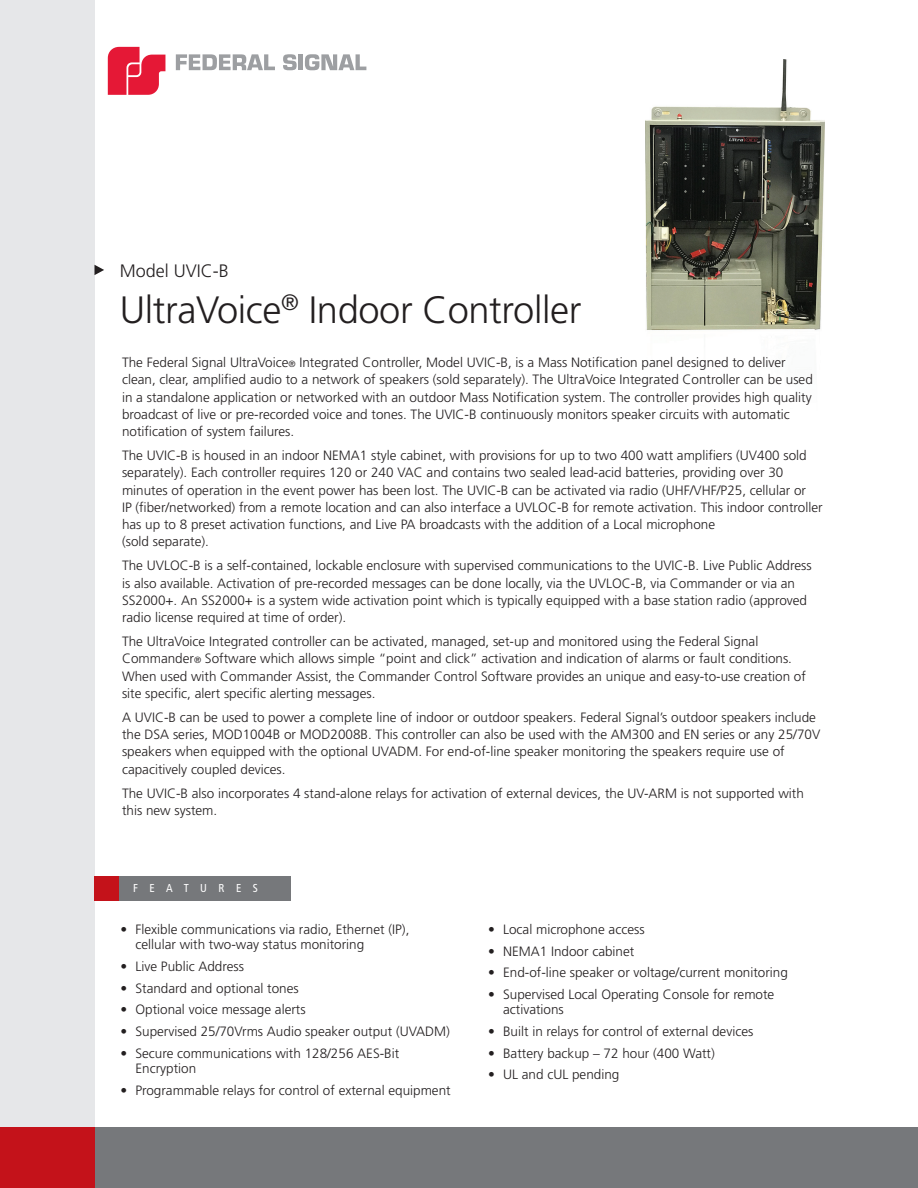
<style>
.page{position:relative;width:918px;height:1188px;background:#fff}
.page>*{position:absolute;margin:0;border:0;box-sizing:border-box;transform-origin:0 0}
.t1{font:300 38.1px "Frutiger LT Std";letter-spacing:-.01em;color:#231f20}
.t2{font:300 18px "Frutiger LT Std";color:#231f20}
.t3{font:300 13.5px/17.2px "Frutiger LT Std";color:#231f20}
.t4{font:condensed 11.55px "Frutiger LT Std";letter-spacing:1em;color:#fff}
.s1{font-size:9px}
</style>
<div class="page">
<div style="left:93px;top:1127px;width:825px;height:61px;background:#76787b"></div>
<div style="left:0;top:0;width:94px;height:1188px;background:#e6e7e9"></div>
<div style="left:0;top:1127px;width:94px;height:61px;background:#c4121a"></div>
<svg style="left:176px;top:54px;width:99px;height:16px"></svg>
<svg style="left:283px;top:54px;width:14px;height:16px"></svg>
<hr style="left:299px;top:54px;width:4px;height:16px;background:#9d9fa2">
<svg style="left:305px;top:54px;width:61px;height:16px"></svg>
<svg style="left:108px;top:47px;width:57px;height:48px"></svg>
<svg style="left:94px;top:265px;width:10px;height:10px"></svg>
<img style="left:645px;top:60px;width:179px;height:270px">
<div style="left:94px;top:876px;width:26px;height:25px;background:#c4121a"></div>
<div style="left:119px;top:876px;width:172px;height:25px;background:#76787b"></div>
<h2 class="t2" style="left:120px;top:260px;width:111px">Model UVIC-B</h2>
<h1 class="t1" style="left:120px;top:288px;width:463px">UltraVoice<sup>®</sup> Indoor Controller</h1>
<p class="t3" style="left:122px;top:354px;width:692px">The Federal Signal UltraVoice<span class="s1">®</span> Integrated Controller, Model UVIC-B, is a Mass Notification panel designed to deliver clean, clear, amplified audio to a network of speakers (sold separately). The UltraVoice Integrated Controller can be used in a standalone application or networked with an outdoor Mass Notification system. The controller provides high quality broadcast of live or pre-recorded voice and tones. The UVIC-B continuously monitors speaker circuits with automatic notification of system failures.</p>
<p class="t3" style="left:122px;top:447px;width:702px">The UVIC-B is housed in an indoor NEMA1 style cabinet, with provisions for up to two 400 watt amplifiers (UV400 sold separately). Each controller requires 120 or 240 VAC and contains two sealed lead-acid batteries, providing over 30 minutes of operation in the event power has been lost. The UVIC-B can be activated via radio (UHF/VHF/P25, cellular or<br>IP (fiber/networked) from a remote location and can also interface a UVLOC-B for remote activation. This indoor controller has up to 8 preset activation functions, and Live PA broadcasts with the addition of a Local microphone<br>(sold separate).</p>
<p class="t3" style="left:122px;top:557px;width:691px">The UVLOC-B is a self-contained, lockable enclosure with supervised communications to the UVIC-B. Live Public Address is also available. Activation of pre-recorded messages can be done locally, via the UVLOC-B, via Commander or via an SS2000+. An SS2000+ is a system wide activation point which is typically equipped with a base station radio (approved radio license required at time of order).</p>
<p class="t3" style="left:122px;top:633px;width:685px">The UltraVoice Integrated controller can be activated, managed, set-up and monitored using the Federal Signal Commander<span class="s1">®</span> Software which allows simple “point and click” activation and indication of alarms or fault conditions.<br>When used with Commander Assist, the Commander Control Software provides an unique and easy-to-use creation of site specific, alert specific alerting messages.</p>
<p class="t3" style="left:122px;top:709px;width:700px">A UVIC-B can be used to power a complete line of indoor or outdoor speakers. Federal Signal’s outdoor speakers include the DSA series, MOD1004B or MOD2008B. This controller can also be used with the AM300 and EN series or any 25/70V speakers when equipped with the optional UVADM. For end-of-line speaker monitoring the speakers require use of capacitively coupled devices.</p>
<p class="t3" style="left:122px;top:784px;width:683px">The UVIC-B also incorporates 4 stand-alone relays for activation of external devices, the UV-ARM is not supported with this new system.</p>
<p class="t4" style="left:133px;top:881px;width:126px">FEATURES</p>
<p class="t3" style="left:135px;top:922px;width:275px;line-height:15px;text-indent:-15px">• Flexible communications via radio, Ethernet (IP), cellular with two-way status monitoring</p>
<p class="t3" style="left:120px;top:958px;width:125px">• Live Public Address</p>
<p class="t3" style="left:120px;top:979px;width:180px">• Standard and optional tones</p>
<p class="t3" style="left:120px;top:1001px;width:187px">• Optional voice message alerts</p>
<p class="t3" style="left:120px;top:1023px;width:331px">• Supervised 25/70Vrms Audio speaker output (UVADM)</p>
<p class="t3" style="left:135px;top:1046px;width:265px;line-height:15px;text-indent:-15px">• Secure communications with 128/256 AES-Bit<br>Encryption</p>
<p class="t3" style="left:120px;top:1081px;width:332px">• Programmable relays for control of external equipment</p>
<p class="t3" style="left:488px;top:921px;width:158px">• Local microphone access</p>
<p class="t3" style="left:488px;top:943px;width:148px">• NEMA1 Indoor cabinet</p>
<p class="t3" style="left:488px;top:964px;width:301px">• End-of-line speaker or voltage/current monitoring</p>
<p class="t3" style="left:503px;top:987px;width:273px;line-height:15px;text-indent:-15px">• Supervised Local Operating Console for remote activations</p>
<p class="t3" style="left:488px;top:1023px;width:267px">• Built in relays for control of external devices</p>
<p class="t3" style="left:488px;top:1045px;width:228px">• Battery backup – 72 hour (400 Watt)</p>
<p class="t3" style="left:488px;top:1066px;width:133px">• UL and cUL pending</p>
</div>
